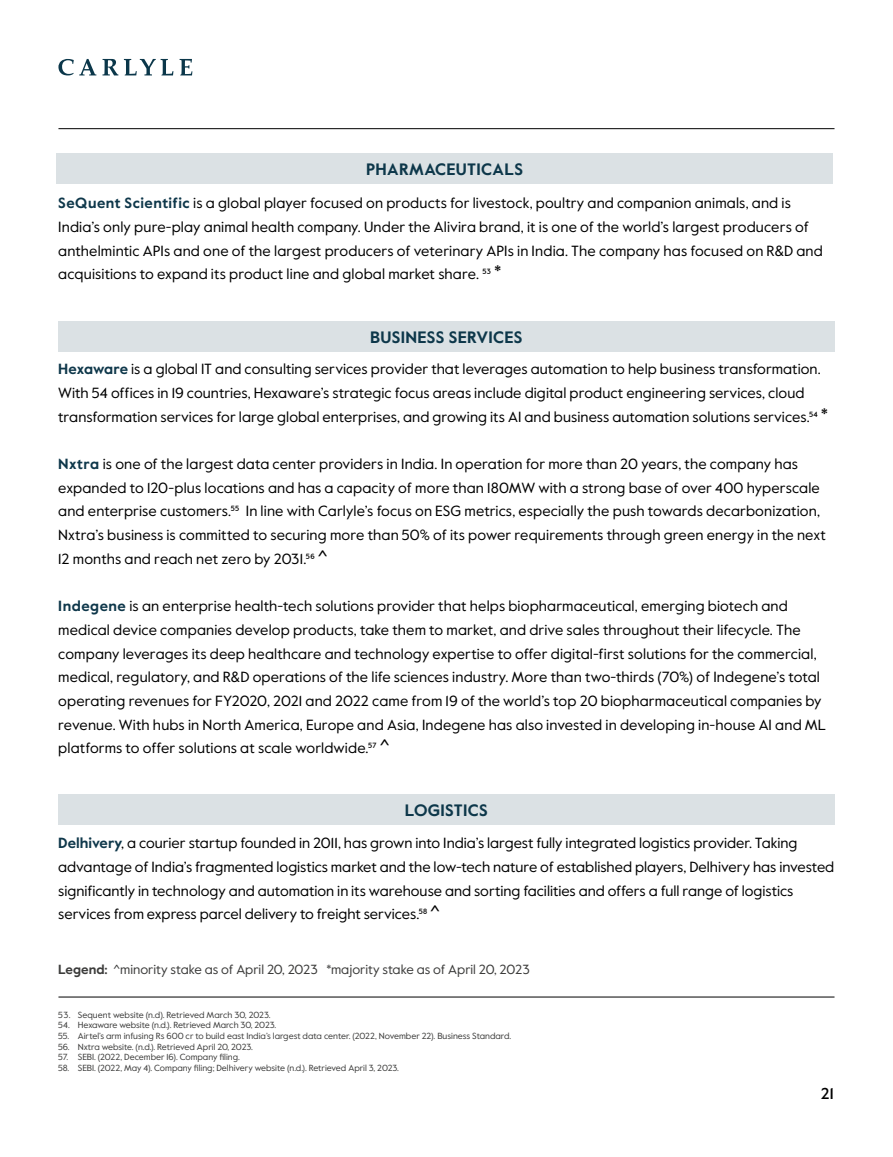
<style>
.page{position:relative;width:893px;height:1157px;background:#fff}
.page>*{position:absolute;margin:0;border:0;box-sizing:border-box;transform-origin:0 0}
.t1{font:700 16.5px "Value Sans Pro";letter-spacing:.02em;color:#0d374a}
.t2{font:500 15.75px "Value Sans Pro";color:#000}
.t3{font:14.7px/23.7px "Value Sans Pro";letter-spacing:.005em;color:#000}
.t4{font:13.2px "Value Sans Pro";color:#3c3c3b}
.t5{font:8.85px "Value Sans Pro";color:#3c3c3b}
.s1{font-weight:700;color:#0e374a}
.s2{font-size:19.5px}
.s3{font-weight:700}
</style>
<div class="page">
<hr style="left:58px;top:128px;width:776px;height:1px;background:#000">
<svg style="left:58px;top:59px;width:134px;height:16px"></svg>
<hr style="left:58px;top:996px;width:776px;height:1px;background:#000">
<div style="left:57px;top:153px;width:776px;height:30px;background:#dbe1e4"></div>
<div style="left:58px;top:322px;width:776px;height:30px;background:#dbe1e4"></div>
<div style="left:58px;top:794px;width:776px;height:30px;background:#dbe1e4"></div>
<p class="t1" style="left:366px;top:159px;width:158px">PHARMACEUTICALS</p>
<p class="t3" style="left:58px;top:191px;width:766px"><span class="s1">SeQuent Scientific</span> is a global player focused on products for livestock, poultry and companion animals, and is India’s only pure-play animal health company. Under the Alivira brand, it is one of the world’s largest producers of anthelmintic APIs and one of the largest producers of veterinary APIs in India. The company has focused on R&amp;D and acquisitions to expand its product line and global market share. 53 <span class="s2">*</span></p>
<p class="t1" style="left:370px;top:328px;width:154px">BUSINESS SERVICES</p>
<p class="t3" style="left:58px;top:357px;width:771px"><span class="s1">Hexaware</span> is a global IT and consulting services provider that leverages automation to help business transformation.<br>With 54 offices in 19 countries, Hexaware’s strategic focus areas include digital product engineering services, cloud transformation services for large global enterprises, and growing its AI and business automation solutions services.54 <span class="s2">*</span></p>
<p class="t3" style="left:58px;top:452px;width:769px"><span class="s1">Nxtra</span> is one of the largest data center providers in India. In operation for more than 20 years, the company has expanded to 120-plus locations and has a capacity of more than 180MW with a strong base of over 400 hyperscale and enterprise customers.55 In line with Carlyle’s focus on ESG metrics, especially the push towards decarbonization, Nxtra’s business is committed to securing more than 50% of its power requirements through green energy in the next 12 months and reach net zero by 2031.56 <span class="s2">^</span></p>
<p class="t3" style="left:58px;top:594px;width:769px"><span class="s1">Indegene</span> is an enterprise health-tech solutions provider that helps biopharmaceutical, emerging biotech and medical device companies develop products, take them to market, and drive sales throughout their lifecycle. The company leverages its deep healthcare and technology expertise to offer digital-first solutions for the commercial, medical, regulatory, and R&amp;D operations of the life sciences industry. More than two-thirds (70%) of Indegene’s total operating revenues for FY2020, 2021 and 2022 came from 19 of the world’s top 20 biopharmaceutical companies by revenue. With hubs in North America, Europe and Asia, Indegene has also invested in developing in-house AI and ML platforms to offer solutions at scale worldwide.57 <span class="s2">^</span></p>
<p class="t1" style="left:405px;top:800px;width:84px">LOGISTICS</p>
<p class="t3" style="left:58px;top:831px;width:778px"><span class="s1">Delhivery</span>, a courier startup founded in 2011, has grown into India’s largest fully integrated logistics provider. Taking advantage of India’s fragmented logistics market and the low-tech nature of established players, Delhivery has invested significantly in technology and automation in its warehouse and sorting facilities and offers a full range of logistics services from express parcel delivery to freight services.58 <span class="s2">^</span></p>
<p class="t4" style="left:58px;top:961px;width:473px"><span class="s3">Legend:</span> ^minority stake as of April 20, 2023 *majority stake as of April 20, 2023</p>
<p class="t5" style="left:58px;top:1009px;width:214px">53. Sequent website (n.d). Retrieved March 30, 2023.</p>
<p class="t5" style="left:58px;top:1020px;width:220px">54. Hexaware website (n.d.). Retrieved March 30, 2023.</p>
<p class="t5" style="left:58px;top:1030px;width:455px">55. Airtel’s arm infusing Rs 600 cr to build east India’s largest data center. (2022, November 22). Business Standard.</p>
<p class="t5" style="left:58px;top:1041px;width:196px">56. Nxtra website. (n.d.). Retrieved April 20, 2023.</p>
<p class="t5" style="left:58px;top:1051px;width:183px">57. SEBI. (2022, December 16). Company filing.</p>
<p class="t5" style="left:58px;top:1062px;width:342px">58. SEBI. (2022, May 4). Company filing; Delhivery website (n.d.). Retrieved April 3, 2023.</p>
<p class="t2" style="left:821px;top:1084px;width:14px">21</p>
</div>
